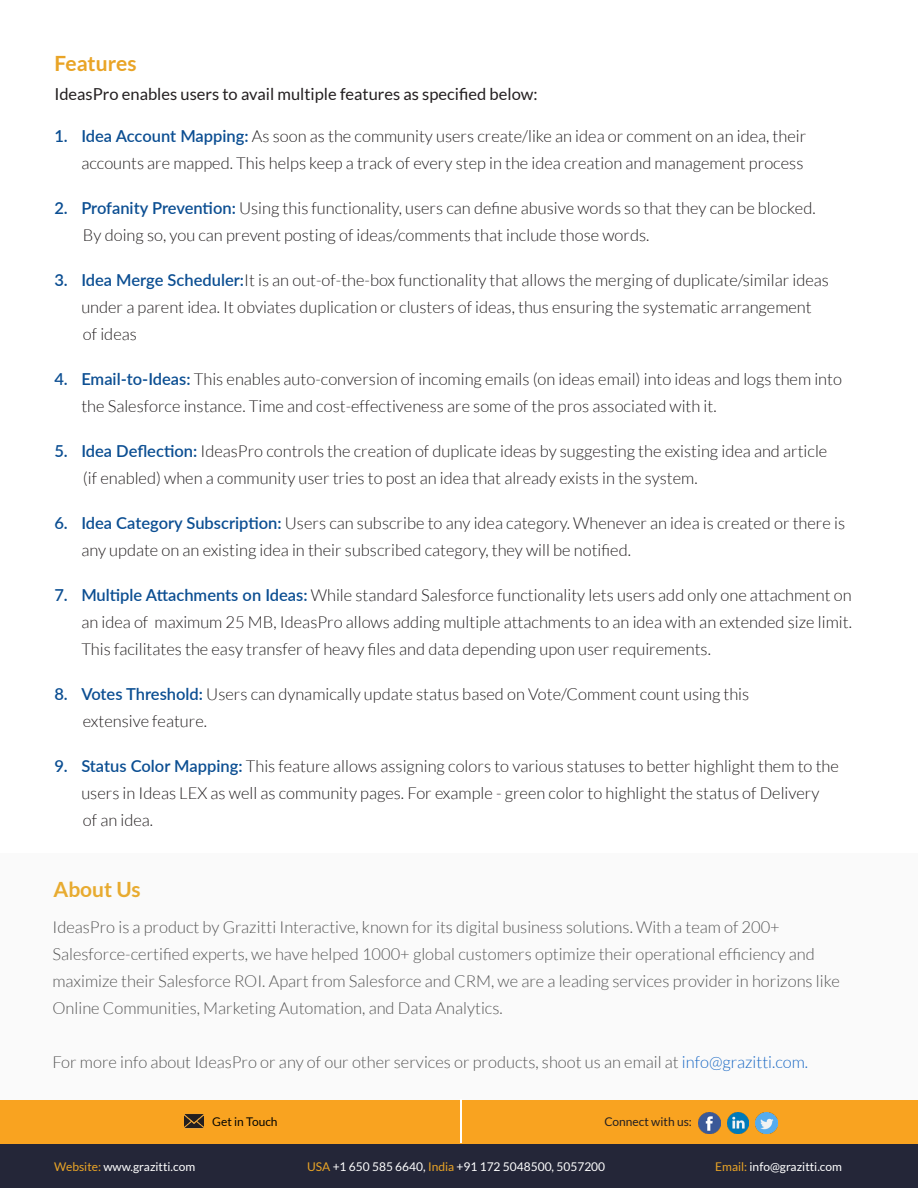
<style>
.page{position:relative;width:918px;height:1188px;background:#fff}
.page>*{position:absolute;margin:0;border:0;box-sizing:border-box;transform-origin:0 0}
.t1{font:700 21px "Lato";color:#e9a426}
.t2{font:700 21px "Lato";color:#e8ab30}
.t3{font:300 16.5px/27px "Lato";color:#231f20;text-align:center}
.t4{font:300 16.5px/27px "Lato";color:#565656}
.t5{font:16.5px "Lato";color:#231f20}
.t6{font:12px "Lato";color:#fff}
.t7{font:12px "Open Sans";color:#fff}
.t8{font:12px "Lato";color:#231f20}
.t9{font:12px "Lato";color:#040503}
.s1{font-weight:600;color:#0b4e92}
.s2{color:#1968c4}
.s3{color:#e9a426}
</style>
<div class="page">
<div style="left:0;top:853px;width:918px;height:247px;background:#fafafa"></div>
<div style="left:0;top:1143px;width:918px;height:45px;background:#242638"></div>
<div style="left:0;top:1100px;width:918px;height:43px;background:#f9a320"></div>
<hr style="left:460px;top:1100px;width:2px;height:43px;background:#fff">
<img style="left:699px;top:1112px;width:21px;height:22px">
<img style="left:727px;top:1112px;width:22px;height:22px">
<img style="left:756px;top:1112px;width:21px;height:22px">
<img style="left:184px;top:1114px;width:20px;height:15px">
<p class="t1" style="left:54px;top:51px;width:84px">Features</p>
<p class="t5" style="left:54px;top:85px;width:485px">IdeasPro enables users to avail multiple features as specified below:</p>
<p class="t3" style="left:54px;top:123px;width:753px;text-align:right"><span class="s1">1. Idea Account Mapping:</span> As soon as the community users create/like an idea or comment on an idea, their accounts are mapped. This helps keep a track of every step in the idea creation and management process</p>
<p class="t3" style="left:54px;top:195px;width:763px"><span class="s1">2. Profanity Prevention:</span> Using this functionality, users can define abusive words so that they can be blocked.</p>
<p class="t3" style="left:83px;top:222px;width:568px">By doing so, you can prevent posting of ideas/comments that include those words.</p>
<p class="t3" style="left:54px;top:267px;width:776px"><span class="s1">3. Idea Merge Scheduler:</span>It is an out-of-the-box functionality that allows the merging of duplicate/similar ideas under a parent idea. It obviates duplication or clusters of ideas, thus ensuring the systematic arrangement</p>
<p class="t3" style="left:83px;top:321px;width:55px">of ideas</p>
<p class="t3" style="left:81px;top:366px;width:762px;text-align:left;text-indent:-27px"><span class="s1">4. Email-to-Ideas:</span> This enables auto-conversion of incoming emails (on ideas email) into ideas and logs them into the Salesforce instance. Time and cost-effectiveness are some of the pros associated with it.</p>
<p class="t3" style="left:54px;top:438px;width:775px"><span class="s1">5. Idea Deflection:</span> IdeasPro controls the creation of duplicate ideas by suggesting the existing idea and article</p>
<p class="t3" style="left:83px;top:465px;width:616px">(if enabled) when a community user tries to post an idea that already exists in the system.</p>
<p class="t3" style="left:81px;top:510px;width:765px;text-align:left;text-indent:-27px"><span class="s1">6. Idea Category Subscription:</span> Users can subscribe to any idea category. Whenever an idea is created or there is any update on an existing idea in their subscribed category, they will be notified.</p>
<p class="t3" style="left:81px;top:582px;width:772px;text-align:justify;text-indent:-27px"><span class="s1">7. Multiple Attachments on Ideas:</span> While standard Salesforce functionality lets users add only one attachment on an idea of maximum 25 MB, IdeasPro allows adding multiple attachments to an idea with an extended size limit.<br>This facilitates the easy transfer of heavy files and data depending upon user requirements.</p>
<p class="t3" style="left:54px;top:681px;width:697px"><span class="s1">8. Votes Threshold:</span> Users can dynamically update status based on Vote/Comment count using this</p>
<p class="t3" style="left:83px;top:708px;width:126px">extensive feature.</p>
<p class="t3" style="left:54px;top:753px;width:786px"><span class="s1">9. Status Color Mapping:</span> This feature allows assigning colors to various statuses to better highlight them to the users in Ideas LEX as well as community pages. For example - green color to highlight the status of Delivery</p>
<p class="t3" style="left:83px;top:807px;width:72px">of an idea.</p>
<p class="t2" style="left:53px;top:877px;width:89px">About Us</p>
<p class="t4" style="left:52px;top:914px;width:729px">IdeasPro is a product by Grazitti Interactive, known for its digital business solutions. With a team of 200+</p>
<p class="t4" style="left:52px;top:941px;width:789px">Salesforce-certified experts, we have helped 1000+ global customers optimize their operational efficiency and maximize their Salesforce ROI. Apart from Salesforce and CRM, we are a leading services provider in horizons like<br>Online Communities, Marketing Automation, and Data Analytics.</p>
<p class="t4" style="left:52px;top:1049px;width:757px">For more info about IdeasPro or any of our other services or products, shoot us an email at <span class="s2">info@grazitti.com.</span></p>
<p class="t9" style="left:212px;top:1115px;width:67px">Get in Touch</p>
<p class="t8" style="left:604px;top:1115px;width:89px">Connect with us:</p>
<p class="t6" style="left:54px;top:1160px;width:143px"><span class="s3">Website:</span> www.grazitti.com</p>
<p class="t7" style="left:329px;top:1164px;width:260px">© 2017 Grazitti Interactive, All Rights Reserved</p>
<p class="t6" style="left:307px;top:1160px;width:300px"><span class="s3">USA</span> +1 650 585 6640, <span class="s3">India</span> +91 172 5048500, 5057200</p>
<p class="t6" style="left:715px;top:1160px;width:128px"><span class="s3">Email:</span> info@grazitti.com</p>
</div>
